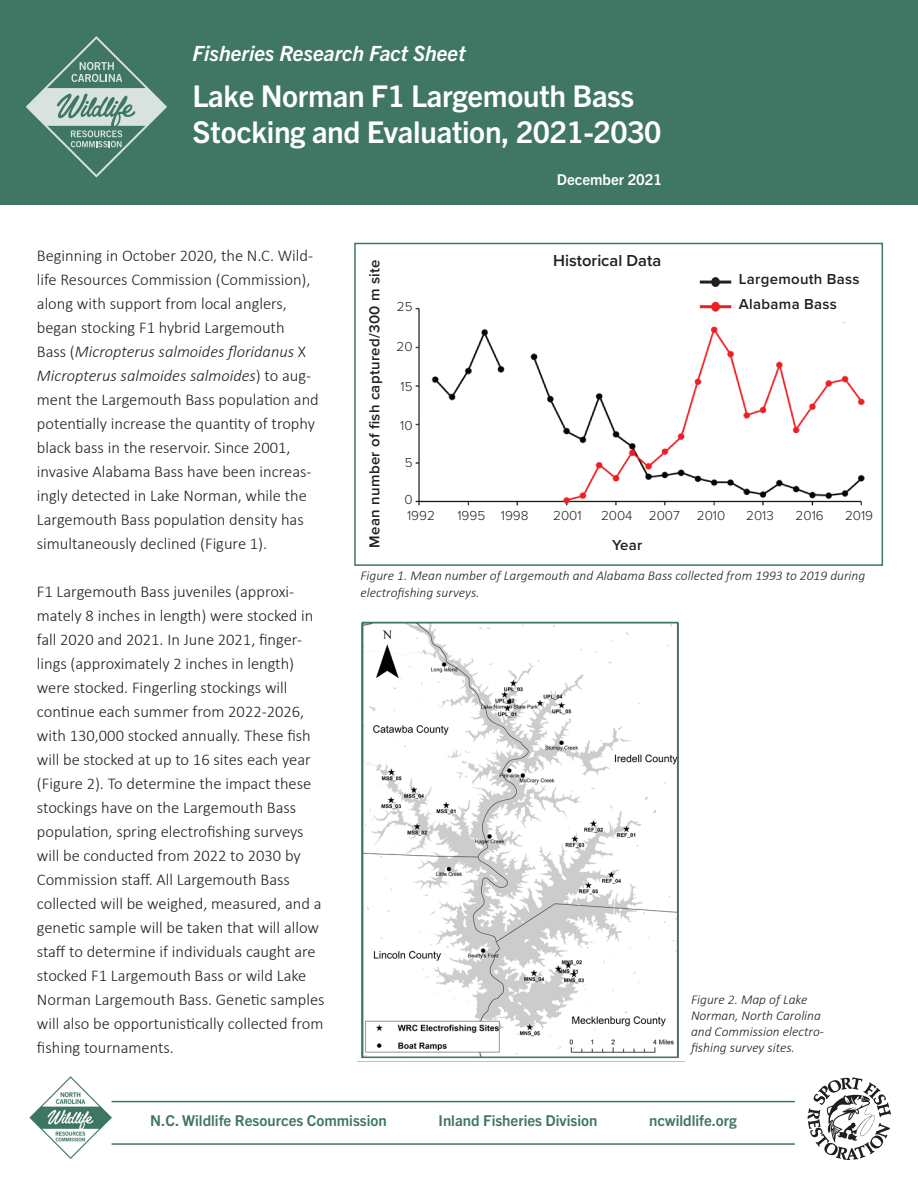
<style>
.page{position:relative;width:918px;height:1188px;background:#fff}
.page>*{position:absolute;margin:0;border:0;box-sizing:border-box;transform-origin:0 0}
.t1{font:700 30px/36px "Trade Gothic Next LT Pro";letter-spacing:-.01em;color:#fff}
.t2{font:italic 700 21px "Trade Gothic Next LT Pro";color:#fff}
.Body_Text{font:300 16.5px/24px "Calibri";color:#231f20}
.t3{font:600 16.5px "Proxima Nova";color:#231f20}
.t4{font:700 15px "Trade Gothic Next LT Pro";color:#3f7664}
.Body_Text-2{font:600 15px "Proxima Nova";letter-spacing:.02em;color:#231f20}
.t5{font:700 15px "Trade Gothic Next LT Pro";color:#fff}
.t6{font:italic 300 13.5px/16.2px "Calibri";color:#231f20}
.t7{font:300 13.5px "Proxima Nova";color:#231f20}
.s1{font-style:italic}
</style>
<div class="page">
<div style="left:0;top:0;width:918px;height:205px;background:#3f7664"></div>
<svg style="left:26px;top:36px;width:141px;height:142px"></svg>
<img style="left:29px;top:1076px;width:83px;height:83px">
<svg style="left:808px;top:1077px;width:83px;height:83px"></svg>
<hr style="left:112px;top:1101px;width:683px;height:1px;background:#3e7663">
<hr style="left:112px;top:1143px;width:683px;height:2px;background:#3e7663">
<img style="left:361px;top:621px;width:318px;height:438px">
<img style="left:415px;top:301px;width:450px;height:205px">
<div style="left:354px;top:243px;width:529px;height:323px;border:2px solid #3f7664"></div>
<hr style="left:700px;top:281px;width:31px;height:3px;background:#231f20">
<div style="left:711px;top:277px;width:9px;height:10px;background:#231f20;border-radius:50%"></div>
<hr style="left:700px;top:305px;width:31px;height:3px;background:#ea1f23">
<div style="left:711px;top:302px;width:9px;height:10px;background:#ed1e24;border-radius:50%"></div>
<div style="left:362px;top:622px;width:316px;height:436px;border:1px solid #3f7664"></div>
<p class="t2" style="left:193px;top:38px;width:275px">Fisheries Research Fact Sheet</p>
<h1 class="t1" style="left:193px;top:76px;width:470px">Lake Norman F1 Largemouth Bass<br>Stocking and Evaluation, 2021-2030</h1>
<p class="t5" style="left:557px;top:169px;width:107px">December 2021</p>
<p class="Body_Text" style="left:37px;top:243px;width:283px">Beginning in October 2020, the N.C. Wild&shy;life Resources Commission (Commission), along with support from local anglers, began stocking F1 hybrid Largemouth<br>Bass (<span class="s1">Micropterus salmoides floridanus</span> X <span class="s1">Micropterus salmoides salmoides</span>) to aug&shy;ment the Largemouth Bass population and potentially increase the quantity of trophy black bass in the reservoir. Since 2001, invasive Alabama Bass have been increas&shy;ingly detected in Lake Norman, while the Largemouth Bass population density has simultaneously declined (Figure 1).</p>
<p class="Body_Text" style="left:37px;top:579px;width:289px">F1 Largemouth Bass juveniles (approxi&shy;mately 8 inches in length) were stocked in fall 2020 and 2021. In June 2021, finger&shy;lings (approximately 2 inches in length) were stocked. Fingerling stockings will continue each summer from 2022-2026, with 130,000 stocked annually. These fish will be stocked at up to 16 sites each year (Figure 2). To determine the impact these stockings have on the Largemouth Bass population, spring electrofishing surveys will be conducted from 2022 to 2030 by Commission staff. All Largemouth Bass collected will be weighed, measured, and a genetic sample will be taken that will allow staff to determine if individuals caught are stocked F1 Largemouth Bass or wild Lake Norman Largemouth Bass. Genetic samples will also be opportunistically collected from fishing tournaments.</p>
<p class="Body_Text-2" style="left:363px;top:548px;width:290px;rotate:-90deg">Mean number of fish captured/300 m site</p>
<p class="t7" style="left:397px;top:297px;width:17px">25</p>
<p class="t7" style="left:397px;top:336px;width:18px">20</p>
<p class="t7" style="left:401px;top:376px;width:14px">15</p>
<p class="t7" style="left:400px;top:416px;width:14px">10</p>
<p class="t7" style="left:405px;top:453px;width:9px">5</p>
<p class="t7" style="left:404px;top:489px;width:10px">0</p>
<p class="t7" style="left:407px;top:505px;width:29px">1992</p>
<p class="t3" style="left:553px;top:248px;width:110px">Historical Data</p>
<p class="Body_Text-2" style="left:739px;top:268px;width:122px">Largemouth Bass</p>
<p class="Body_Text-2" style="left:739px;top:292px;width:100px">Alabama Bass</p>
<p class="t7" style="left:458px;top:505px;width:29px">1995</p>
<p class="t7" style="left:501px;top:505px;width:29px">1998</p>
<p class="t7" style="left:553px;top:505px;width:30px">2001</p>
<p class="t7" style="left:601px;top:505px;width:33px">2004</p>
<p class="t7" style="left:649px;top:505px;width:33px">2007</p>
<p class="t7" style="left:697px;top:505px;width:30px">2010</p>
<p class="t7" style="left:746px;top:505px;width:29px">2013</p>
<p class="t7" style="left:796px;top:505px;width:30px">2016</p>
<p class="t7" style="left:845px;top:505px;width:30px">2019</p>
<p class="Body_Text-2" style="left:612px;top:533px;width:32px">Year</p>
<p class="t6" style="left:360px;top:568px;width:506px">Figure 1. Mean number of Largemouth and Alabama Bass collected from 1993 to 2019 during electrofishing surveys.</p>
<p class="t6" style="left:691px;top:991px;width:135px">Figure 2. Map of Lake<br>Norman, North Carolina and Commission electro&shy;fishing survey sites.</p>
<p class="t4" style="left:150px;top:1110px;width:238px">N.C. Wildlife Resources Commission</p>
<p class="t4" style="left:439px;top:1110px;width:160px">Inland Fisheries Division</p>
<p class="t4" style="left:649px;top:1110px;width:89px">ncwildlife.org</p>
</div>
